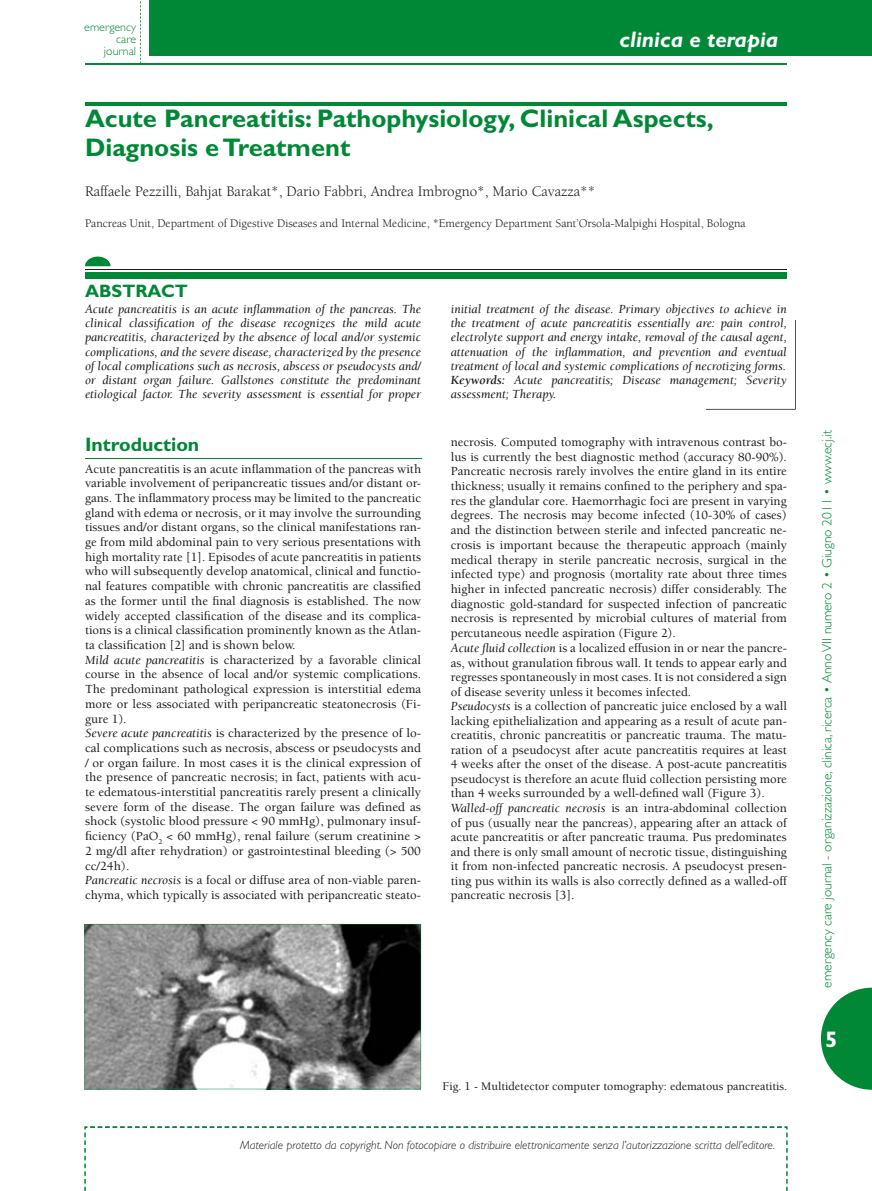
<style>
.page{position:relative;width:872px;height:1191px;background:#fff}
.page>*{position:absolute;margin:0;border:0;box-sizing:border-box;transform-origin:0 0}
.t1{font:700 25.5px/28.5px "Gill Sans";color:#008836}
.t2{font:italic 700 22.5px "Gill Sans";color:#fff}
.t3{font:700 22.5px "Gill Sans";color:#fff}
.t4{font:700 19.5px "Gill Sans";color:#008836}
.t5{font:700 18px "Gill Sans";color:#008836}
.t6{font:15px "Berkeley";color:#1a171c}
.t7{font:300 13.5px "Gill Sans";color:#008836}
.t8{font:500 12.75px/14.5px "Berkeley";color:#1a171c}
.t9{font:italic 12.75px/14.2px "Berkeley";color:#1a171c;text-align:justify}
.t10{font:12px "Berkeley";color:#1a171c}
.t11{font:italic 300 12px "Gill Sans";color:#1a171c}
.t12{font:500 12px "Berkeley";color:#1a171c}
.t13{font:300 12px/12px "Gill Sans";color:#008836;text-align:right}
.s1{font-weight:700}
.s2{font-weight:400;font-style:italic}
</style>
<div class="page">
<svg style="left:821px;top:987px;width:51px;height:102px"></svg>
<div style="left:149px;top:0;width:723px;height:55px;background:#008836"></div>
<svg style="left:140px;top:1px;width:1px;height:62px"></svg>
<hr style="left:85px;top:63px;width:702px;height:2px;background:#008836">
<svg style="left:84px;top:1126px;width:703px;height:65px"></svg>
<hr style="left:85px;top:102px;width:702px;height:4px;background:#008836">
<svg style="left:85px;top:257px;width:25px;height:9px"></svg>
<hr style="left:85px;top:269px;width:702px;height:1px;background:#1a171c">
<div style="left:85px;top:273px;width:702px;height:6px;background:#008836"></div>
<svg style="left:706px;top:408px;width:89px;height:2px"></svg>
<hr style="left:85px;top:458px;width:336px;height:1px;background:#008836">
<svg style="left:85px;top:924px;width:336px;height:165px;background:#777877"></svg>
<p class="t13" style="left:84px;top:21px;width:53px">emergency care journal</p>
<h2 class="t2" style="left:619px;top:26px;width:160px">clinica e terapia</h2>
<h1 class="t1" style="left:85px;top:104px;width:630px">Acute Pancreatitis: Pathophysiology, Clinical Aspects,<br>Diagnosis e Treatment</h1>
<p class="t6" style="left:85px;top:183px;width:512px">Raffaele Pezzilli, Bahjat Barakat*, Dario Fabbri, Andrea Imbrogno*, Mario Cavazza**</p>
<p class="t10" style="left:85px;top:217px;width:662px">Pancreas Unit, Department of Digestive Diseases and Internal Medicine, *Emergency Department Sant’Orsola-Malpighi Hospital, Bologna</p>
<h3 class="t5" style="left:85px;top:281px;width:104px">ABSTRACT</h3>
<p class="t9" style="left:85px;top:302px;width:337px">Acute pancreatitis is an acute inflammation of the pancreas. The clinical classification of the disease recognizes the mild acute pancreatitis, characterized by the absence of local and/or systemic complications, and the severe disease, characterized by the presence of local complications such as necrosis, abscess or pseudocysts and/ or distant organ failure. Gallstones constitute the predominant etiological factor. The severity assessment is essential for proper</p>
<p class="t9" style="left:451px;top:302px;width:337px">initial treatment of the disease. Primary objectives to achieve in the treatment of acute pancreatitis essentially are: pain control, electrolyte support and energy intake, removal of the causal agent, attenuation of the inflammation, and prevention and eventual treatment of local and systemic complications of necrotizing forms.<br><span class="s1">Keywords:</span> Acute pancreatitis; Disease management; Severity assessment; Therapy.</p>
<h3 class="t4" style="left:85px;top:433px;width:116px">Introduction</h3>
<p class="t8" style="left:85px;top:461px;width:337px">Acute pancreatitis is an acute inflammation of the pancreas with variable involvement of peripancreatic tissues and/or distant or&shy;gans. The inflammatory process may be limited to the pancreatic gland with edema or necrosis, or it may involve the surrounding tissues and/or distant organs, so the clinical manifestations ran&shy;ge from mild abdominal pain to very serious presentations with high mortality rate [1]. Episodes of acute pancreatitis in patients who will subsequently develop anatomical, clinical and functio&shy;nal features compatible with chronic pancreatitis are classified as the former until the final diagnosis is established. The now widely accepted classification of the disease and its complica&shy;tions is a clinical classification prominently known as the Atlan&shy;ta classification [2] and is shown below.<br><span class="s2">Mild acute pancreatitis</span> is characterized by a favorable clinical course in the absence of local and/or systemic complications.<br>The predominant pathological expression is interstitial edema more or less associated with peripancreatic steatonecrosis (Fi&shy;gure 1).<br><span class="s2">Severe acute pancreatitis</span> is characterized by the presence of lo&shy;cal complications such as necrosis, abscess or pseudocysts and / or organ failure. In most cases it is the clinical expression of the presence of pancreatic necrosis; in fact, patients with acu&shy;te edematous-interstitial pancreatitis rarely present a clinically severe form of the disease. The organ failure was defined as shock (systolic blood pressure &lt; 90 mmHg), pulmonary insuf&shy;ficiency (PaO<sub>2</sub> &lt; 60 mmHg), renal failure (serum creatinine &gt; 2 mg/dl after rehydration) or gastrointestinal bleeding (&gt; 500 cc/24h).<br><span class="s2">Pancreatic necrosis</span> is a focal or diffuse area of non-viable paren&shy;chyma, which typically is associated with peripancreatic steato-</p>
<p class="t8" style="left:451px;top:435px;width:337px">necrosis. Computed tomography with intravenous contrast bo&shy;lus is currently the best diagnostic method (accuracy 80-90%).<br>Pancreatic necrosis rarely involves the entire gland in its entire thickness; usually it remains confined to the periphery and spa&shy;res the glandular core. Haemorrhagic foci are present in varying degrees. The necrosis may become infected (10-30% of cases) and the distinction between sterile and infected pancreatic ne&shy;crosis is important because the therapeutic approach (mainly medical therapy in sterile pancreatic necrosis, surgical in the infected type) and prognosis (mortality rate about three times higher in infected pancreatic necrosis) differ considerably. The diagnostic gold-standard for suspected infection of pancreatic necrosis is represented by microbial cultures of material from percutaneous needle aspiration (Figure 2).<br><span class="s2">Acute fluid collection</span> is a localized effusion in or near the pancre&shy;as, without granulation fibrous wall. It tends to appear early and regresses spontaneously in most cases. It is not considered a sign of disease severity unless it becomes infected.<br><span class="s2">Pseudocysts</span> is a collection of pancreatic juice enclosed by a wall lacking epithelialization and appearing as a result of acute pan&shy;creatitis, chronic pancreatitis or pancreatic trauma. The matu&shy;ration of a pseudocyst after acute pancreatitis requires at least 4 weeks after the onset of the disease. A post-acute pancreatitis pseudocyst is therefore an acute fluid collection persisting more than 4 weeks surrounded by a well-defined wall (Figure 3).<br><span class="s2">Walled-off pancreatic necrosis</span> is an intra-abdominal collection of pus (usually near the pancreas), appearing after an attack of acute pancreatitis or after pancreatic trauma. Pus predominates and there is only small amount of necrotic tissue, distinguishing it from non-infected pancreatic necrosis. A pseudocyst presen&shy;ting pus within its walls is also correctly defined as a walled-off pancreatic necrosis [3].</p>
<p class="t12" style="left:442px;top:1079px;width:346px">Fig. 1 - Multidetector computer tomography: edematous pancreatitis.</p>
<p class="t11" style="left:240px;top:1138px;width:536px">Materiale protetto da copyright. Non fotocopiare o distribuire elettronicamente senza l’autorizzazione scritta dell’editore.</p>
<p class="t7" style="left:819px;top:987px;width:559px;rotate:-90deg">emergency care journal - organizzazione, clinica, ricerca • Anno VII numero 2 • Giugno 2011 • www.ecj.it</p>
<h2 class="t3" style="left:825px;top:1026px;width:14px">5</h2>
</div>
